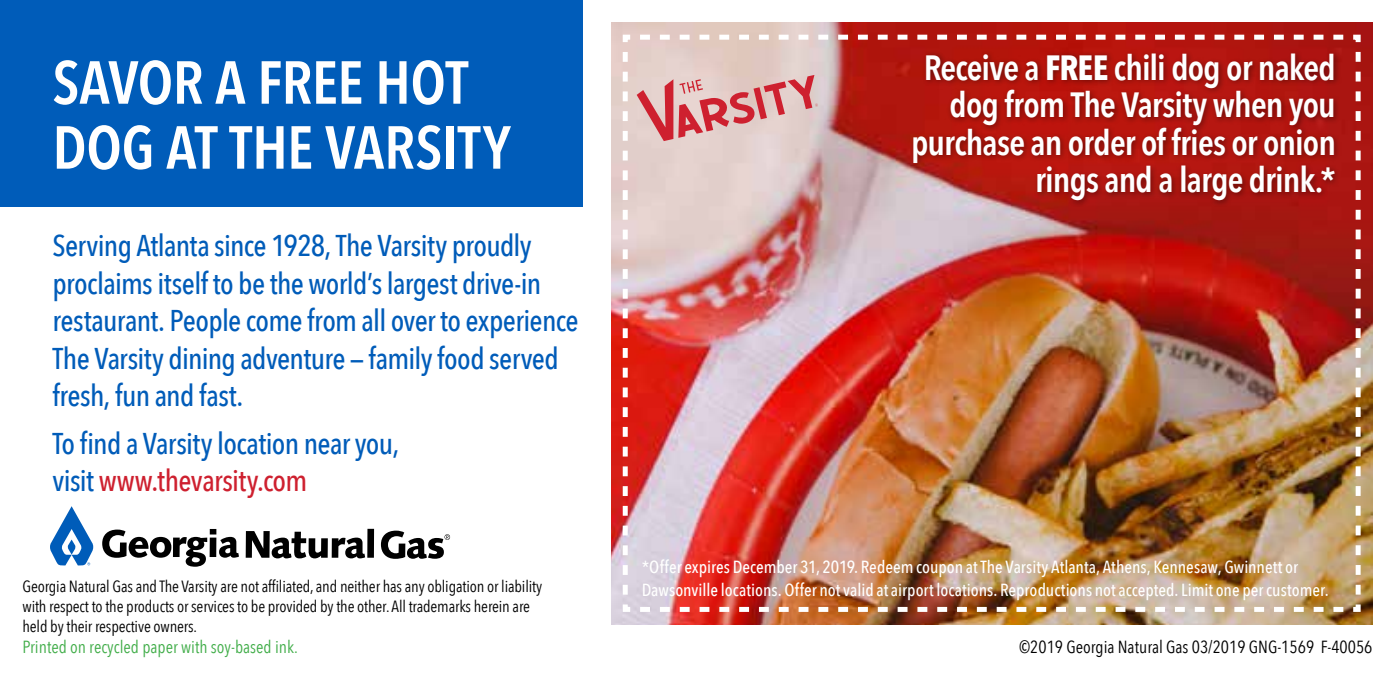
<style>
.page{position:relative;width:1395px;height:675px;background:#fff}
.page>*{position:absolute;margin:0;border:0;box-sizing:border-box;transform-origin:0 0}
.t1{font:600 60px/65px "Avenir Next Condensed";letter-spacing:-.005em;color:#fff}
.t2{font:600 35px/37.5px "Avenir Next Condensed";letter-spacing:-.025em;color:#fff;text-align:right}
.t3{font:500 30px/37.5px "Avenir Next Condensed";letter-spacing:-.025em;color:#005cb9}
.t4{font:500 17.5px/22.5px "Avenir Next Condensed";color:#fff}
.t5{font:17.5px "Avenir Next Condensed";color:#000}
.t6{font:17.5px "Avenir Next Condensed";color:#41ad49}
.t7{font:16.25px/20px "Avenir Next Condensed";letter-spacing:-.01em;color:#000}
.s1{color:#ce202f}
.s2{font-weight:700}
</style>
<div class="page">
<div style="left:0;top:0;width:582px;height:207px;background:#005cb9"></div>
<img style="left:611px;top:22px;width:761px;height:602px">
<img style="left:620px;top:32px;width:743px;height:582px">
<div style="left:909px;top:49px;width:432px;height:158px;background:#000;opacity:.4"></div>
<svg style="left:102px;top:529px;width:137px;height:38px"></svg>
<svg style="left:246px;top:531px;width:119px;height:27px"></svg>
<div style="left:367px;top:529px;width:7px;height:29px;background:#000"></div>
<svg style="left:50px;top:506px;width:44px;height:60px"></svg>
<svg style="left:381px;top:531px;width:69px;height:28px"></svg>
<svg style="left:637px;top:75px;width:181px;height:66px"></svg>
<h1 class="t1" style="left:52px;top:49px;width:460px">SAVOR A FREE HOT<br>DOG AT THE VARSITY</h1>
<p class="t3" style="left:52px;top:227px;width:528px">Serving Atlanta since 1928, The Varsity proudly proclaims itself to be the world’s largest drive-in restaurant. People come from all over to experience The Varsity dining adventure — family food served fresh, fun and fast.</p>
<p class="t3" style="left:52px;top:424px;width:348px">To find a Varsity location near you, visit <span class="s1">www.thevarsity.com</span></p>
<p class="t7" style="left:22px;top:575px;width:521px">Georgia Natural Gas and The Varsity are not affiliated, and neither has any obligation or liability with respect to the products or services to be provided by the other. All trademarks herein are held by their respective owners.</p>
<p class="t6" style="left:22px;top:631px;width:277px">Printed on recycled paper with soy-based ink.</p>
<p class="t2" style="left:911px;top:48px;width:426px">Receive a <span class="s2">FREE</span> chili dog or naked dog from The Varsity when you purchase an order of fries or onion rings and a large drink.*</p>
<p class="t4" style="left:642px;top:556px;width:688px">*Offer expires December 31, 2019. Redeem coupon at The Varsity Atlanta, Athens, Kennesaw, Gwinnett or<br>Dawsonville locations. Offer not valid at airport locations. Reproductions not accepted. Limit one per customer.</p>
<p class="t5" style="left:1019px;top:631px;width:355px">©2019 Georgia Natural Gas 03/2019 GNG-1569 F-40056</p>
</div>
